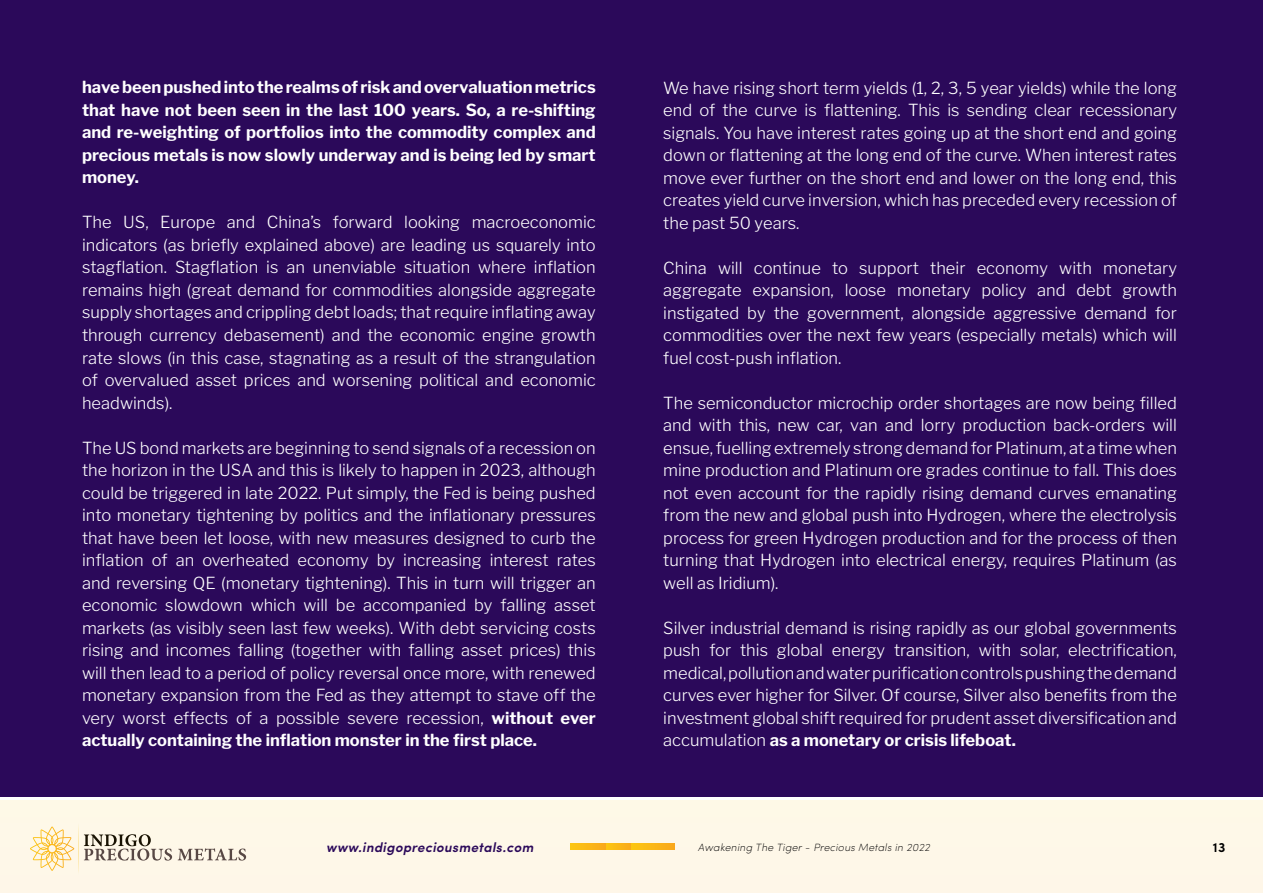
<style>
.page{position:relative;width:1263px;height:893px;background:#fff}
.page>*{position:absolute;margin:0;border:0;box-sizing:border-box;transform-origin:0 0}
.t1{font:300 16.5px/22.5px "Libre Franklin";color:#fff;text-align:justify}
.t2{font:700 16.5px/22.5px "Libre Franklin";color:#fff;text-align:justify}
.t3{font:italic 600 13.5px "Sofia Pro";letter-spacing:.025em;color:#2b095a}
.t4{font:600 13.5px "Sofia Pro";color:#000}
.t5{font:italic 200 10.5px "Sofia Pro";letter-spacing:.025em;color:#000}
.s1{font-weight:700}
</style>
<div class="page">
<div style="left:0;top:0;width:1263px;height:796px;background:#2b095a"></div>
<div style="left:0;top:800px;width:1263px;height:93px;background:#fef7e8"></div>
<svg style="left:570px;top:843px;width:36px;height:7px"></svg>
<svg style="left:606px;top:843px;width:25px;height:7px"></svg>
<svg style="left:631px;top:843px;width:43px;height:7px"></svg>
<p class="t2" style="left:82px;top:76px;width:515px">have been pushed into the realms of risk and overvaluation metrics that have not been seen in the last 100 years. So, a re-shifting and re-weighting of portfolios into the commodity complex and precious metals is now slowly underway and is being led by smart money.</p>
<p class="t1" style="left:82px;top:211px;width:515px">The US, Europe and China’s forward looking macroeconomic indicators (as briefly explained above) are leading us squarely into stagflation. Stagflation is an unenviable situation where inflation remains high (great demand for commodities alongside aggregate supply shortages and crippling debt loads; that require inflating away through currency debasement) and the economic engine growth rate slows (in this case, stagnating as a result of the strangulation of overvalued asset prices and worsening political and economic headwinds).</p>
<p class="t1" style="left:82px;top:436px;width:515px">The US bond markets are beginning to send signals of a recession on the horizon in the USA and this is likely to happen in 2023, although could be triggered in late 2022. Put simply, the Fed is being pushed into monetary tightening by politics and the inflationary pressures that have been let loose, with new measures designed to curb the inflation of an overheated economy by increasing interest rates and reversing QE (monetary tightening). This in turn will trigger an economic slowdown which will be accompanied by falling asset markets (as visibly seen last few weeks). With debt servicing costs rising and incomes falling (together with falling asset prices) this will then lead to a period of policy reversal once more, with renewed monetary expansion from the Fed as they attempt to stave off the very worst effects of a possible severe recession, <span class="s1">without ever actually containing the inflation monster in the first place.</span></p>
<p class="t1" style="left:663px;top:76px;width:515px">We have rising short term yields (1, 2, 3, 5 year yields) while the long end of the curve is flattening. This is sending clear recessionary signals. You have interest rates going up at the short end and going down or flattening at the long end of the curve. When interest rates move ever further on the short end and lower on the long end, this creates yield curve inversion, which has preceded every recession of the past 50 years.</p>
<p class="t1" style="left:663px;top:256px;width:515px">China will continue to support their economy with monetary aggregate expansion, loose monetary policy and debt growth instigated by the government, alongside aggressive demand for commodities over the next few years (especially metals) which will fuel cost-push inflation.</p>
<p class="t1" style="left:663px;top:391px;width:515px">The semiconductor microchip order shortages are now being filled and with this, new car, van and lorry production back-orders will ensue, fuelling extremely strong demand for Platinum, at a time when mine production and Platinum ore grades continue to fall. This does not even account for the rapidly rising demand curves emanating from the new and global push into Hydrogen, where the electrolysis process for green Hydrogen production and for the process of then turning that Hydrogen into electrical energy, requires Platinum (as well as Iridium).</p>
<p class="t1" style="left:663px;top:616px;width:515px">Silver industrial demand is rising rapidly as our global governments push for this global energy transition, with solar, electrification, medical, pollution and water purification controls pushing the demand curves ever higher for Silver. Of course, Silver also benefits from the investment global shift required for prudent asset diversification and accumulation <span class="s1">as a monetary or crisis lifeboat.</span></p>
<p class="t3" style="left:326px;top:837px;width:209px">www.indigopreciousmetals.com</p>
<p class="t5" style="left:698px;top:840px;width:233px">Awakening The Tiger - Precious Metals in 2022</p>
<p class="t4" style="left:1213px;top:837px;width:14px">13</p>
</div>
